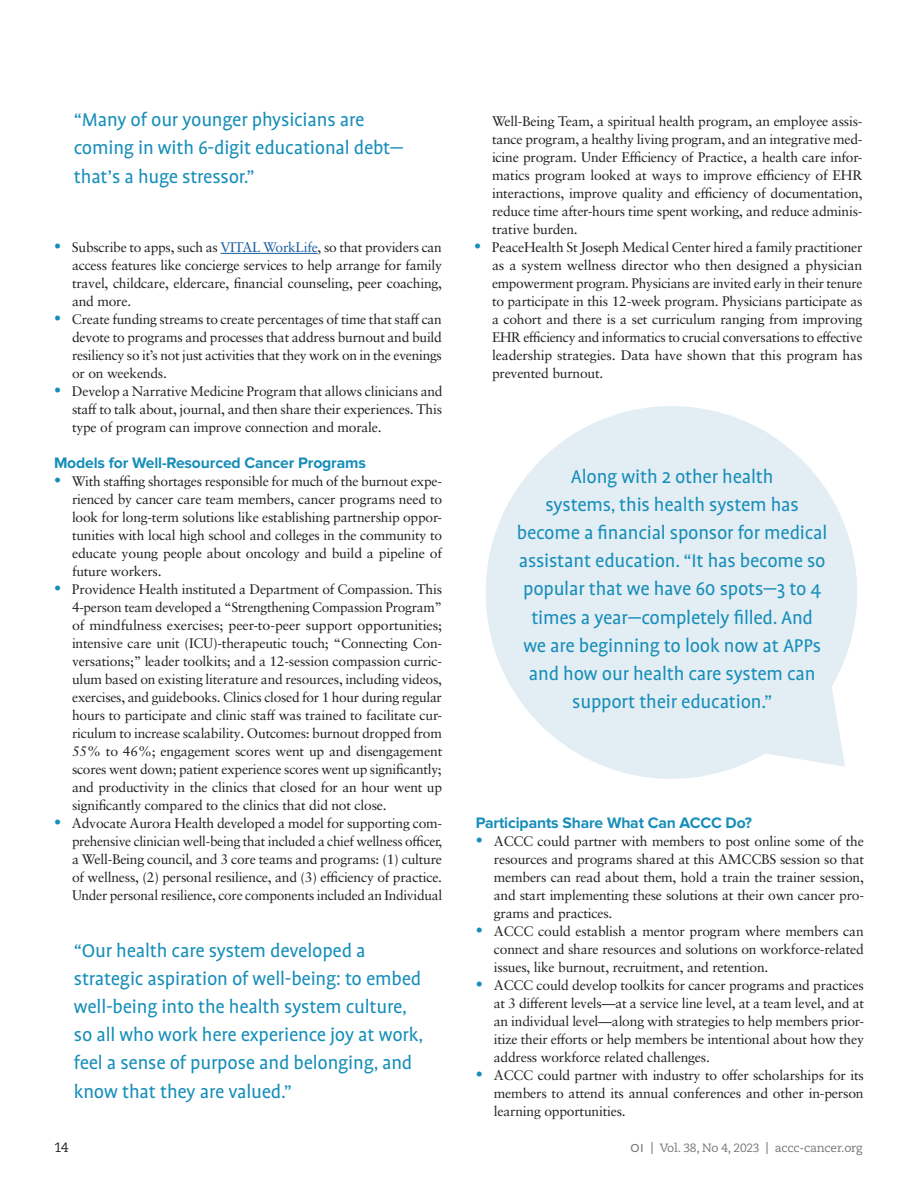
<style>
.page{position:relative;width:918px;height:1188px;background:#fff}
.page>*{position:absolute;margin:0;border:0;box-sizing:border-box;transform-origin:0 0}
.t1{font:21px/28px "Profile Pro";letter-spacing:-.01em;color:#168eb9}
.t2{font:700 15.75px "Proxima Nova";letter-spacing:-.01em;color:#168eb9}
.t3{font:13.8px/18px "Sabon LT Pro";letter-spacing:-.015em;color:#231f20;text-align:justify}
.t4{font:13.5px "Caecilia LT Pro 55 Roman";color:#231f20}
.t5{font:12px "Caecilia LT Pro 55 Roman";letter-spacing:-.02em;color:#76787b}
.s1{font-size:14.25px;color:#168eb9}
.s2{color:#175d9e}
.s3{font-family:"Proxima Nova";font-weight:500}
.s4{font-family:"Caecilia LT Pro 75";font-weight:700}
</style>
<div class="page">
<hr style="left:221px;top:253px;width:97px;height:1px;background:#175d9e">
<svg style="left:486px;top:406px;width:371px;height:373px;fill:#e3edf4"></svg>
<h1 class="t1" style="left:74px;top:107px;width:331px">“Many of our younger physicians are coming in with 6-digit educational debt— that’s a huge stressor.”</h1>
<p class="t3" style="left:72px;top:238px;width:372px;text-indent:-18px"><span class="s1">•</span> Subscribe to apps, such as <span class="s2">VITAL WorkLife</span>, so that providers can access features like concierge services to help arrange for family travel, childcare, eldercare, financial counseling, peer coaching, and more.</p>
<p class="t3" style="left:72px;top:310px;width:371px;text-indent:-18px"><span class="s1">•</span> Create funding streams to create percentages of time that staff can devote to programs and processes that address burnout and build resiliency so it’s not just activities that they work on in the evenings or on weekends.</p>
<p class="t3" style="left:72px;top:382px;width:372px;text-indent:-18px"><span class="s1">•</span> Develop a Narrative Medicine Program that allows clinicians and staff to talk about, journal, and then share their experiences. This type of program can improve connection and morale.</p>
<p class="t2" style="left:54px;top:454px;width:314px">Models for Well-Resourced Cancer Programs</p>
<p class="t3" style="left:72px;top:472px;width:372px;text-indent:-18px"><span class="s1">•</span> With staffing shortages responsible for much of the burnout expe&shy;rienced by cancer care team members, cancer programs need to look for long-term solutions like establishing partnership oppor&shy;tunities with local high school and colleges in the community to educate young people about oncology and build a pipeline of future workers.</p>
<p class="t3" style="left:72px;top:580px;width:372px;text-indent:-18px"><span class="s1">•</span> Providence Health instituted a Department of Compassion. This 4-person team developed a “Strengthening Compassion Program” of mindfulness exercises; peer-to-peer support opportunities; intensive care unit (ICU)-therapeutic touch; “Connecting Con&shy;versations;” leader toolkits; and a 12-session compassion curric&shy;ulum based on existing literature and resources, including videos, exercises, and guidebooks. Clinics closed for 1 hour during regular hours to participate and clinic staff was trained to facilitate cur&shy;riculum to increase scalability. Outcomes: burnout dropped from 55% to 46%; engagement scores went up and disengagement scores went down; patient experience scores went up significantly; and productivity in the clinics that closed for an hour went up significantly compared to the clinics that did not close.</p>
<p class="t3" style="left:72px;top:814px;width:372px;text-indent:-18px"><span class="s1">•</span> Advocate Aurora Health developed a model for supporting com&shy;prehensive clinician well-being that included a chief wellness officer, a Well-Being council, and 3 core teams and programs: (1) culture of wellness, (2) personal resilience, and (3) efficiency of practice.<br>Under personal resilience, core components included an Individual</p>
<p class="t1" style="left:74px;top:937px;width:351px">“Our health care system developed a strategic aspiration of well-being: to embed well-being into the health system culture, so all who work here experience joy at work, feel a sense of purpose and belonging, and know that they are valued.”</p>
<p class="t3" style="left:492px;top:112px;width:372px">Well-Being Team, a spiritual health program, an employee assis&shy;tance program, a healthy living program, and an integrative med&shy;icine program. Under Efficiency of Practice, a health care infor&shy;matics program looked at ways to improve efficiency of EHR interactions, improve quality and efficiency of documentation, reduce time after-hours time spent working, and reduce adminis&shy;trative burden.</p>
<p class="t3" style="left:492px;top:238px;width:372px;text-indent:-18px"><span class="s1">•</span> PeaceHealth St Joseph Medical Center hired a family practitioner as a system wellness director who then designed a physician empowerment program. Physicians are invited early in their tenure to participate in this 12-week program. Physicians participate as a cohort and there is a set curriculum ranging from improving EHR efficiency and informatics to crucial conversations to effective leadership strategies. Data have shown that this program has prevented burnout.</p>
<p class="t1" style="left:517px;top:463px;width:312px;text-align:center">Along with 2 other health<br>systems, this health system has become a financial sponsor for medical assistant education. “It has become so popular that we have 60 spots—3 to 4 times a year—completely filled. And<br>we are beginning to look now at APPs and how our health care system can support their education.”</p>
<p class="t2" style="left:476px;top:814px;width:278px">Participants Share What Can ACCC Do?</p>
<p class="t3" style="left:494px;top:832px;width:372px;text-indent:-18px"><span class="s1">•</span> ACCC could partner with members to post online some of the resources and programs shared at this AMCCBS session so that members can read about them, hold a train the trainer session, and start implementing these solutions at their own cancer pro&shy;grams and practices.</p>
<p class="t3" style="left:494px;top:922px;width:372px;text-indent:-18px"><span class="s1">•</span> ACCC could establish a mentor program where members can connect and share resources and solutions on workforce-related issues, like burnout, recruitment, and retention.</p>
<p class="t3" style="left:494px;top:976px;width:372px;text-indent:-18px"><span class="s1">•</span> ACCC could develop toolkits for cancer programs and practices at 3 different levels—at a service line level, at a team level, and at an individual level—along with strategies to help members prior&shy;itize their efforts or help members be intentional about how they address workforce related challenges.</p>
<p class="t3" style="left:494px;top:1066px;width:372px;text-indent:-18px"><span class="s1">•</span> ACCC could partner with industry to offer scholarships for its members to attend its annual conferences and other in-person learning opportunities.</p>
<p class="t4" style="left:54px;top:1138px;width:16px">14</p>
<p class="t5" style="left:631px;top:1140px;width:233px"><span class="s3">OI</span> <span class="s4">|</span> Vol. 38, No 4, 2023 <span class="s4">|</span> accc-cancer.org</p>
</div>
